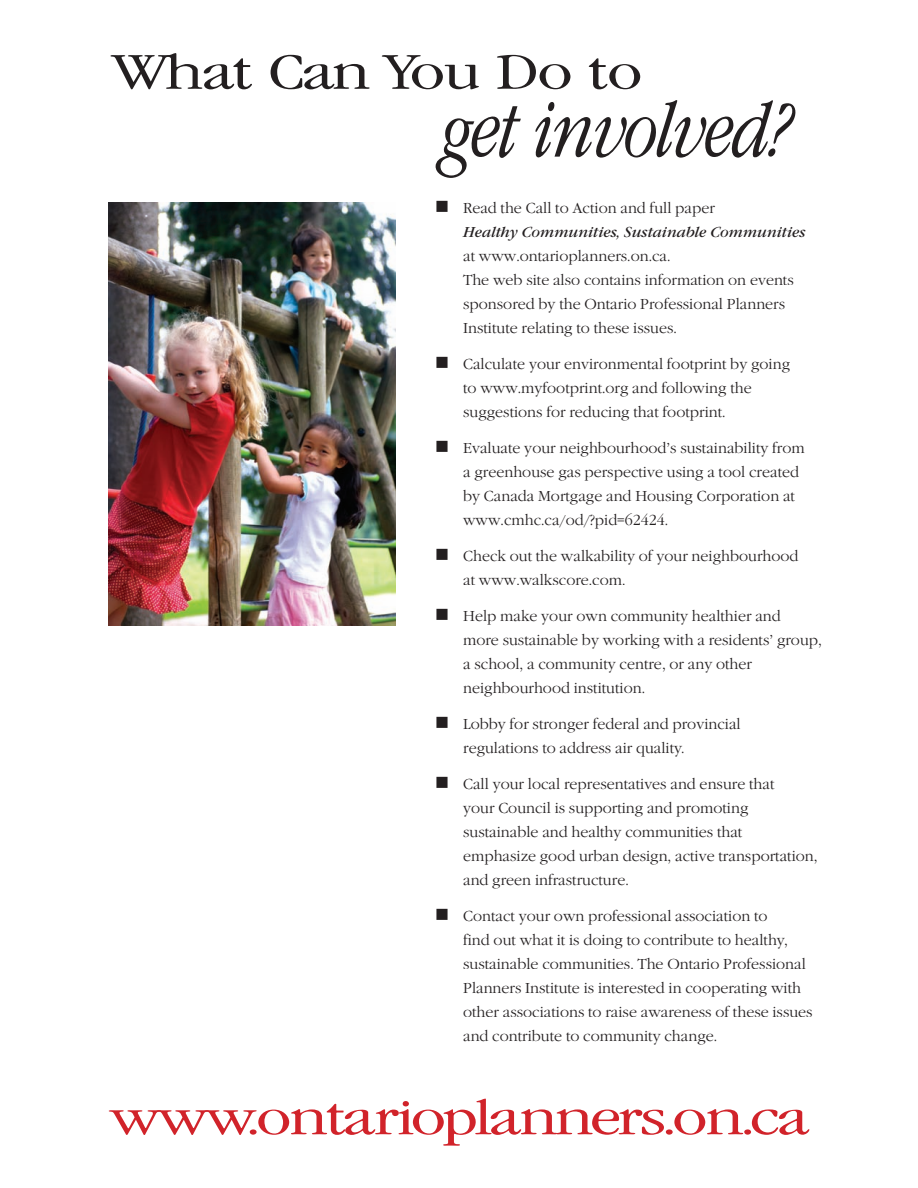
<style>
.page{position:relative;width:918px;height:1188px;background:#fff}
.page>*{position:absolute;margin:0;border:0;box-sizing:border-box;transform-origin:0 0}
.t1{font:italic 300 72px "Garamond Cond";letter-spacing:-.06em;color:#231f20}
.t2{font:300 45px "Garamond Cond";letter-spacing:-.07em;color:#d1232a;scale:1.6 1}
.t3{font:300 45px "Garamond Cond";letter-spacing:-.04em;color:#231f20;scale:1.6 1}
.t4{font:15px/24px "Garamond Lit ITC";color:#231f20}
.t5{font:italic 15px "Garamond ITC";color:#231f20}
</style>
<div class="page">
<img style="left:108px;top:203px;width:288px;height:423px">
<h2 class="t3" style="left:108px;top:45px;width:335px">What Can You Do to</h2>
<h1 class="t1" style="left:436px;top:86px;width:352px">get involved?</h1>
<p class="t4" style="left:463px;top:196px;width:253px">Read the Call to Action and full paper</p>
<p class="t5" style="left:463px;top:223px;width:344px">Healthy Communities, Sustainable Communities</p>
<p class="t4" style="left:463px;top:244px;width:332px">at www.ontarioplanners.on.ca.<br>The web site also contains information on events sponsored by the Ontario Professional Planners Institute relating to these issues.</p>
<p class="t4" style="left:463px;top:352px;width:328px">Calculate your environmental footprint by going to www.myfootprint.org and following the suggestions for reducing that footprint.</p>
<p class="t4" style="left:463px;top:436px;width:343px">Evaluate your neighbourhood’s sustainability from a greenhouse gas perspective using a tool created by Canada Mortgage and Housing Corporation at www.cmhc.ca/od/?pid=62424.</p>
<p class="t4" style="left:463px;top:544px;width:337px">Check out the walkability of your neighbourhood at www.walkscore.com.</p>
<p class="t4" style="left:463px;top:604px;width:360px">Help make your own community healthier and<br>more sustainable by working with a residents’ group, a school, a community centre, or any other neighbourhood institution.</p>
<p class="t4" style="left:463px;top:712px;width:279px">Lobby for stronger federal and provincial regulations to address air quality.</p>
<p class="t4" style="left:463px;top:772px;width:356px">Call your local representatives and ensure that<br>your Council is supporting and promoting sustainable and healthy communities that emphasize good urban design, active transportation, and green infrastructure.</p>
<p class="t4" style="left:463px;top:904px;width:351px">Contact your own professional association to<br>find out what it is doing to contribute to healthy, sustainable communities. The Ontario Professional Planners Institute is interested in cooperating with other associations to raise awareness of these issues and contribute to community change.</p>
<h2 class="t2" style="left:106px;top:1091px;width:442px">www.ontarioplanners.on.ca</h2>
</div>
